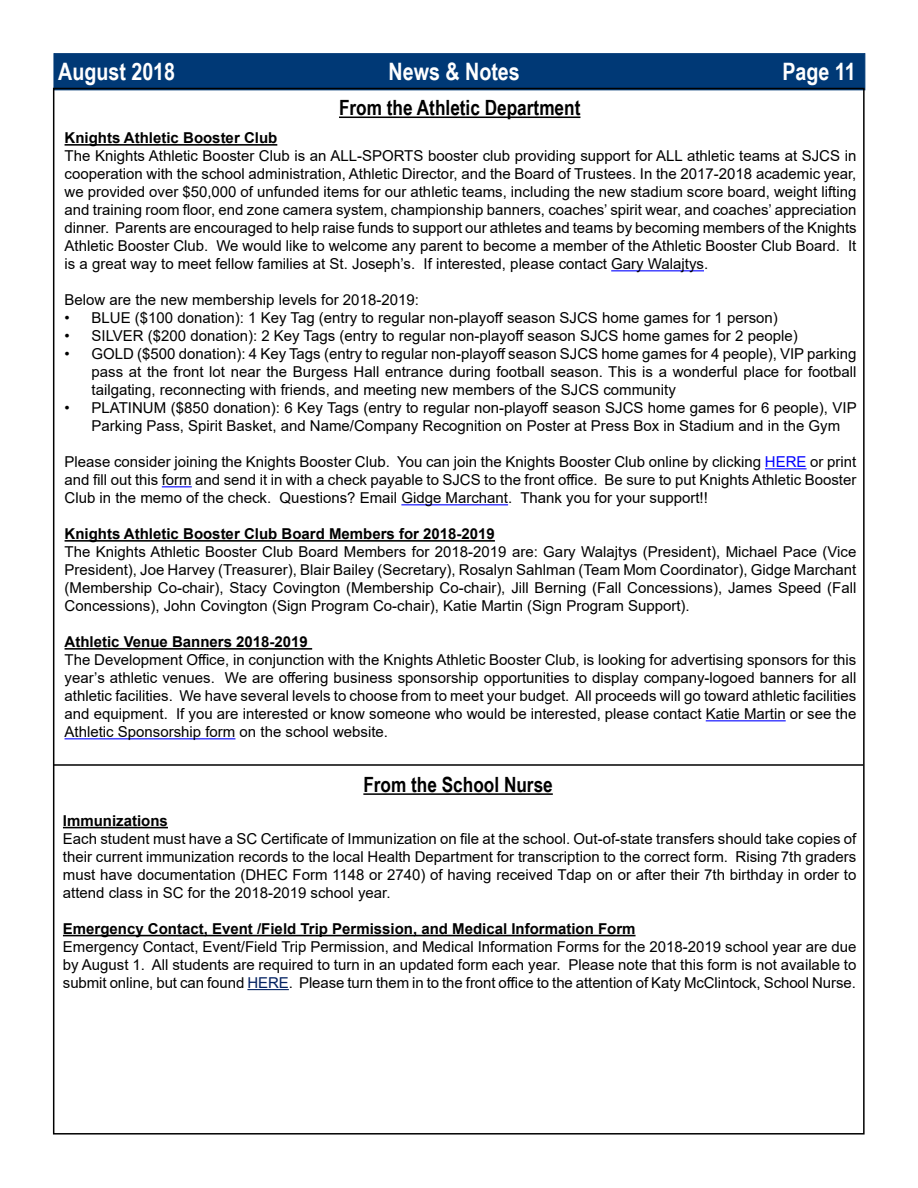
<style>
.page{position:relative;width:918px;height:1188px;background:#fff}
.page>*{position:absolute;margin:0;border:0;box-sizing:border-box;transform-origin:0 0}
.t1{font:700 24px "Arial Narrow";color:#fff}
.t2{font:700 21px "Arial Narrow";color:#000}
.t3{font:15px/18px "Arial";color:#000;text-align:justify}
.t4{font:700 15px "Arial";color:#000}
.s1{color:#00f}
.s2{color:#002060}
</style>
<div class="page">
<div style="left:54px;top:53px;width:811px;height:37px;background:#003976;border:1px solid #003976"></div>
<hr style="left:339px;top:117px;width:241px;height:1px;background:#000">
<hr style="left:65px;top:144px;width:212px;height:2px;background:#000">
<hr style="left:611px;top:270px;width:93px;height:1px;background:#00f">
<hr style="left:765px;top:468px;width:42px;height:1px;background:#00f">
<hr style="left:162px;top:486px;width:30px;height:1px;background:#00f">
<hr style="left:401px;top:504px;width:107px;height:1px;background:#00f">
<hr style="left:65px;top:540px;width:430px;height:2px;background:#000">
<hr style="left:65px;top:648px;width:247px;height:2px;background:#000">
<hr style="left:706px;top:720px;width:80px;height:1px;background:#00f">
<hr style="left:65px;top:738px;width:170px;height:1px;background:#00f">
<hr style="left:363px;top:793px;width:190px;height:2px;background:#000">
<hr style="left:54px;top:764px;width:809px;height:2px;background:#000">
<hr style="left:63px;top:827px;width:105px;height:1px;background:#000">
<hr style="left:63px;top:935px;width:573px;height:1px;background:#000">
<hr style="left:247px;top:989px;width:42px;height:1px;background:#002060">
<h1 class="t1" style="left:58px;top:54px;width:119px">August 2018</h1>
<h1 class="t1" style="left:389px;top:54px;width:133px">News &amp; Notes</h1>
<h1 class="t1" style="left:782px;top:54px;width:75px">Page 11</h1>
<h2 class="t2" style="left:339px;top:92px;width:243px">From the Athletic Department</h2>
<p class="t4" style="left:65px;top:127px;width:214px">Knights Athletic Booster Club</p>
<p class="t3" style="left:65px;top:147px;width:794px">The Knights Athletic Booster Club is an ALL-SPORTS booster club providing support for ALL athletic teams at SJCS in cooperation with the school administration, Athletic Director, and the Board of Trustees. In the 2017-2018 academic year, we provided over $50,000 of unfunded items for our athletic teams, including the new stadium score board, weight lifting and training room floor, end zone camera system, championship banners, coaches’ spirit wear, and coaches’ appreciation dinner. Parents are encouraged to help raise funds to support our athletes and teams by becoming members of the Knights Athletic Booster Club. We would like to welcome any parent to become a member of the Athletic Booster Club Board. It is a great way to meet fellow families at St. Joseph’s. If interested, please contact Gary Walajtys.</p>
<p class="t3" style="left:65px;top:291px;width:356px">Below are the new membership levels for 2018-2019:</p>
<p class="t3" style="left:65px;top:309px;width:715px">• BLUE ($100 donation): 1 Key Tag (entry to regular non-playoff season SJCS home games for 1 person)</p>
<p class="t3" style="left:65px;top:327px;width:735px">• SILVER ($200 donation): 2 Key Tags (entry to regular non-playoff season SJCS home games for 2 people)</p>
<p class="t3" style="left:92px;top:345px;width:766px;text-indent:-27px">• GOLD ($500 donation): 4 Key Tags (entry to regular non-playoff season SJCS home games for 4 people), VIP parking pass at the front lot near the Burgess Hall entrance during football season. This is a wonderful place for football tailgating, reconnecting with friends, and meeting new members of the SJCS community</p>
<p class="t3" style="left:92px;top:399px;width:767px;text-indent:-27px">• PLATINUM ($850 donation): 6 Key Tags (entry to regular non-playoff season SJCS home games for 6 people), VIP<br>Parking Pass, Spirit Basket, and Name/Company Recognition on Poster at Press Box in Stadium and in the Gym</p>
<p class="t3" style="left:65px;top:453px;width:793px">Please consider joining the Knights Booster Club. You can join the Knights Booster Club online by clicking <span class="s1">HERE</span> or print and fill out this form and send it in with a check payable to SJCS to the front office. Be sure to put Knights Athletic Booster Club in the memo of the check. Questions? Email Gidge Marchant. Thank you for your support!!</p>
<p class="t4" style="left:65px;top:523px;width:432px">Knights Athletic Booster Club Board Members for 2018-2019</p>
<p class="t3" style="left:65px;top:543px;width:793px">The Knights Athletic Booster Club Board Members for 2018-2019 are: Gary Walajtys (President), Michael Pace (Vice President), Joe Harvey (Treasurer), Blair Bailey (Secretary), Rosalyn Sahlman (Team Mom Coordinator), Gidge Marchant (Membership Co-chair), Stacy Covington (Membership Co-chair), Jill Berning (Fall Concessions), James Speed (Fall Concessions), John Covington (Sign Program Co-chair), Katie Martin (Sign Program Support).</p>
<p class="t4" style="left:65px;top:631px;width:245px">Athletic Venue Banners 2018-2019</p>
<p class="t3" style="left:65px;top:651px;width:793px">The Development Office, in conjunction with the Knights Athletic Booster Club, is looking for advertising sponsors for this year’s athletic venues. We are offering business sponsorship opportunities to display company-logoed banners for all athletic facilities. We have several levels to choose from to meet your budget. All proceeds will go toward athletic facilities and equipment. If you are interested or know someone who would be interested, please contact Katie Martin or see the Athletic Sponsorship form on the school website.</p>
<h2 class="t2" style="left:363px;top:769px;width:191px">From the School Nurse</h2>
<p class="t4" style="left:63px;top:810px;width:107px">Immunizations</p>
<p class="t3" style="left:63px;top:830px;width:795px">Each student must have a SC Certificate of Immunization on file at the school. Out-of-state transfers should take copies of their current immunization records to the local Health Department for transcription to the correct form. Rising 7th graders must have documentation (DHEC Form 1148 or 2740) of having received Tdap on or after their 7th birthday in order to attend class in SC for the 2018-2019 school year.</p>
<p class="t4" style="left:63px;top:918px;width:574px">Emergency Contact, Event /Field Trip Permission, and Medical Information Form</p>
<p class="t3" style="left:63px;top:938px;width:795px">Emergency Contact, Event/Field Trip Permission, and Medical Information Forms for the 2018-2019 school year are due by August 1. All students are required to turn in an updated form each year. Please note that this form is not available to submit online, but can found <span class="s2">HERE</span>. Please turn them in to the front office to the attention of Katy McClintock, School Nurse.</p>
</div>
